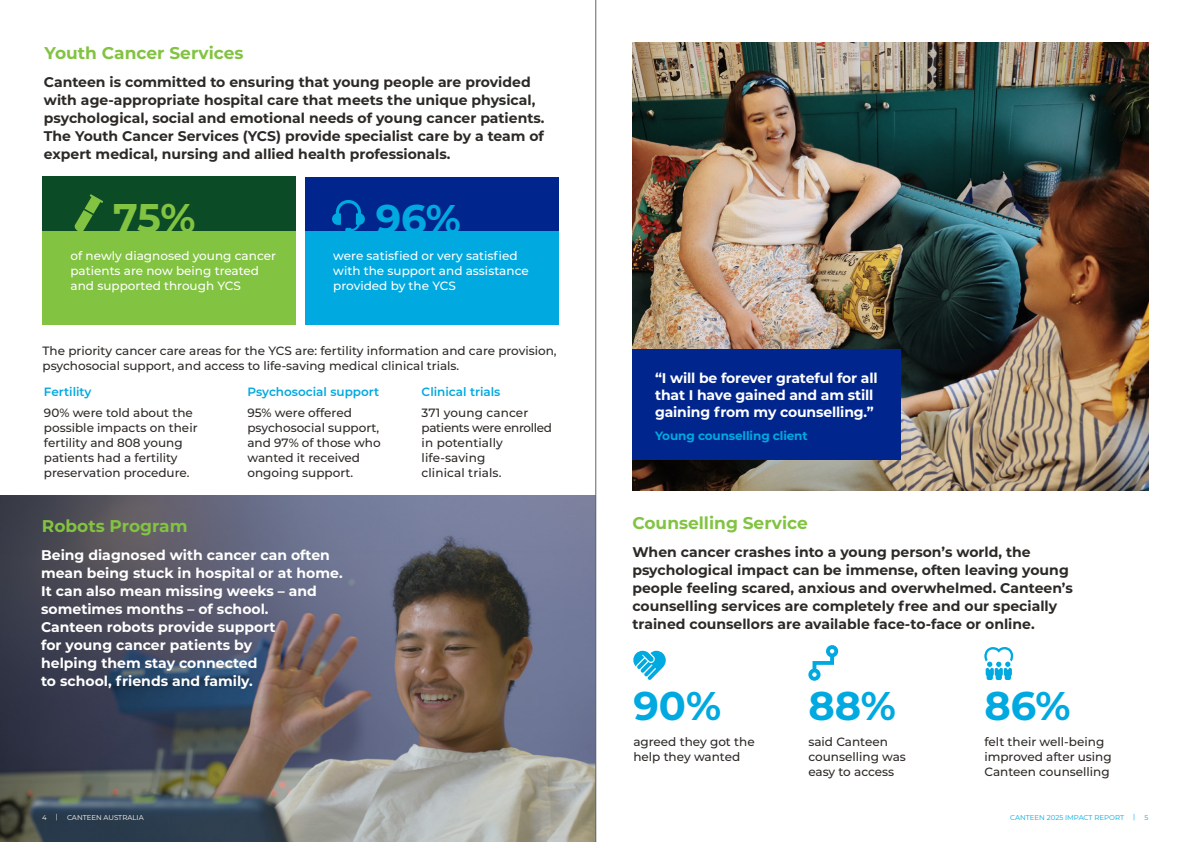
<style>
.page{position:relative;width:1191px;height:842px;background:#fff}
.page>*{position:absolute;margin:0;border:0;box-sizing:border-box;transform-origin:0 0}
.data_big_numbers{font:700 40px "Montserrat";color:#00a9e0}
.data_big_numbers-2{font:700 40px "Montserrat";color:#82c341}
.Sub_heading{font:700 17px "Montserrat";color:#82c341}
.Intro{font:700 14px/18px "Montserrat";color:#2d2926}
.Intro-2{font:700 14px/18px "Montserrat";color:#fff}
.Body_copy{font:500 12px/15px "Montserrat";color:#2d2926}
.Bullet_points{font:500 12px/15px "Montserrat";color:#2d2926}
.data_small_text{font:500 12px/15px "Montserrat";color:#fff}
.Body_copy-2{font:600 12px "Montserrat";color:#00a9e0}
.name{font:700 12px "Montserrat";letter-spacing:-.01em;color:#00a9e0}
.t1{font:7px "Montserrat";color:#00a9e0}
.t2{font:7px "Montserrat";color:#fff}
</style>
<div class="page">
<img style="left:632px;top:43px;width:516px;height:447px">
<img style="left:0;top:495px;width:595px;height:347px">
<div style="left:42px;top:176px;width:253px;height:55px;background:#0b4b26"></div>
<div style="left:305px;top:177px;width:253px;height:56px;background:#00268d"></div>
<div style="left:42px;top:231px;width:253px;height:94px;background:#82c341"></div>
<div style="left:305px;top:231px;width:253px;height:94px;background:#00a9e0"></div>
<svg style="left:332px;top:200px;width:33px;height:31px"></svg>
<svg style="left:74px;top:194px;width:29px;height:37px"></svg>
<svg style="left:633px;top:651px;width:33px;height:29px"></svg>
<svg style="left:808px;top:645px;width:30px;height:36px"></svg>
<svg style="left:984px;top:647px;width:29px;height:33px"></svg>
<div style="left:632px;top:350px;width:268px;height:110px;background:#00268d"></div>
<hr style="left:595px;top:0;width:1px;height:842px;background:#63656a">
<p class="Sub_heading" style="left:45px;top:41px;width:200px">Youth Cancer Services</p>
<p class="Intro" style="left:44px;top:73px;width:502px">Canteen is committed to ensuring that young people are provided with age-appropriate hospital care that meets the unique physical, psychological, social and emotional needs of young cancer patients.<br>The Youth Cancer Services (YCS) provide specialist care by a team of expert medical, nursing and allied health professionals.</p>
<p class="data_big_numbers-2" style="left:113px;top:188px;width:84px">75%</p>
<p class="data_big_numbers" style="left:376px;top:189px;width:87px">96%</p>
<p class="data_small_text" style="left:71px;top:248px;width:207px">of newly diagnosed young cancer patients are now being treated and supported through YCS</p>
<p class="data_small_text" style="left:333px;top:248px;width:197px">were satisfied or very satisfied with the support and assistance provided by the YCS</p>
<p class="Body_copy" style="left:43px;top:343px;width:515px">The priority cancer care areas for the YCS are: fertility information and care provision, psychosocial support, and access to life-saving medical clinical trials.</p>
<p class="Body_copy-2" style="left:44px;top:383px;width:49px">Fertility</p>
<p class="Body_copy" style="left:44px;top:405px;width:155px">90% were told about the possible impacts on their fertility and 808 young patients had a fertility preservation procedure.</p>
<p class="Sub_heading" style="left:42px;top:513px;width:147px">Robots Program</p>
<p class="Body_copy-2" style="left:247px;top:383px;width:133px">Psychosocial support</p>
<p class="Bullet_points" style="left:247px;top:405px;width:135px">95% were offered psychosocial support, and 97% of those who wanted it received ongoing support.</p>
<p class="Intro-2" style="left:41px;top:545px;width:303px">Being diagnosed with cancer can often mean being stuck in hospital or at home.<br>It can also mean missing weeks – and sometimes months – of school.<br>Canteen robots provide support<br>for young cancer patients by<br>helping them stay connected<br>to school, friends and family.</p>
<p class="Body_copy-2" style="left:421px;top:383px;width:80px">Clinical trials</p>
<p class="Bullet_points" style="left:421px;top:405px;width:132px">371 young cancer patients were enrolled in potentially life-saving<br>clinical trials.</p>
<p class="t2" style="left:42px;top:813px;width:6px">4</p>
<p class="t2" style="left:56px;top:812px;width:4px">|</p>
<p class="t2" style="left:67px;top:813px;width:78px">CANTEEN AUSTRALIA</p>
<p class="Intro-2" style="left:655px;top:369px;width:224px;line-height:17px">“I will be forever grateful for all that I have gained and am still gaining from my counselling.”</p>
<p class="name" style="left:655px;top:427px;width:154px">Young counselling client</p>
<p class="Sub_heading" style="left:632px;top:511px;width:177px">Counselling Service</p>
<p class="Intro" style="left:632px;top:543px;width:442px">When cancer crashes into a young person’s world, the psychological impact can be immense, often leaving young people feeling scared, anxious and overwhelmed. Canteen’s counselling services are completely free and our specially trained counsellors are available face-to-face or online.</p>
<p class="data_big_numbers" style="left:633px;top:677px;width:89px">90%</p>
<p class="data_big_numbers" style="left:808px;top:677px;width:89px">88%</p>
<p class="data_big_numbers" style="left:984px;top:677px;width:88px">86%</p>
<p class="Body_copy" style="left:633px;top:734px;width:123px">agreed they got the help they wanted</p>
<p class="Body_copy" style="left:808px;top:734px;width:99px">said Canteen counselling was easy to access</p>
<p class="Body_copy" style="left:984px;top:734px;width:129px">felt their well-being improved after using<br>Canteen counselling</p>
<p class="t1" style="left:1010px;top:813px;width:115px">CANTEEN 2025 IMPACT REPORT</p>
<p class="t1" style="left:1133px;top:812px;width:4px">|</p>
<p class="t1" style="left:1144px;top:813px;width:5px">5</p>
</div>
